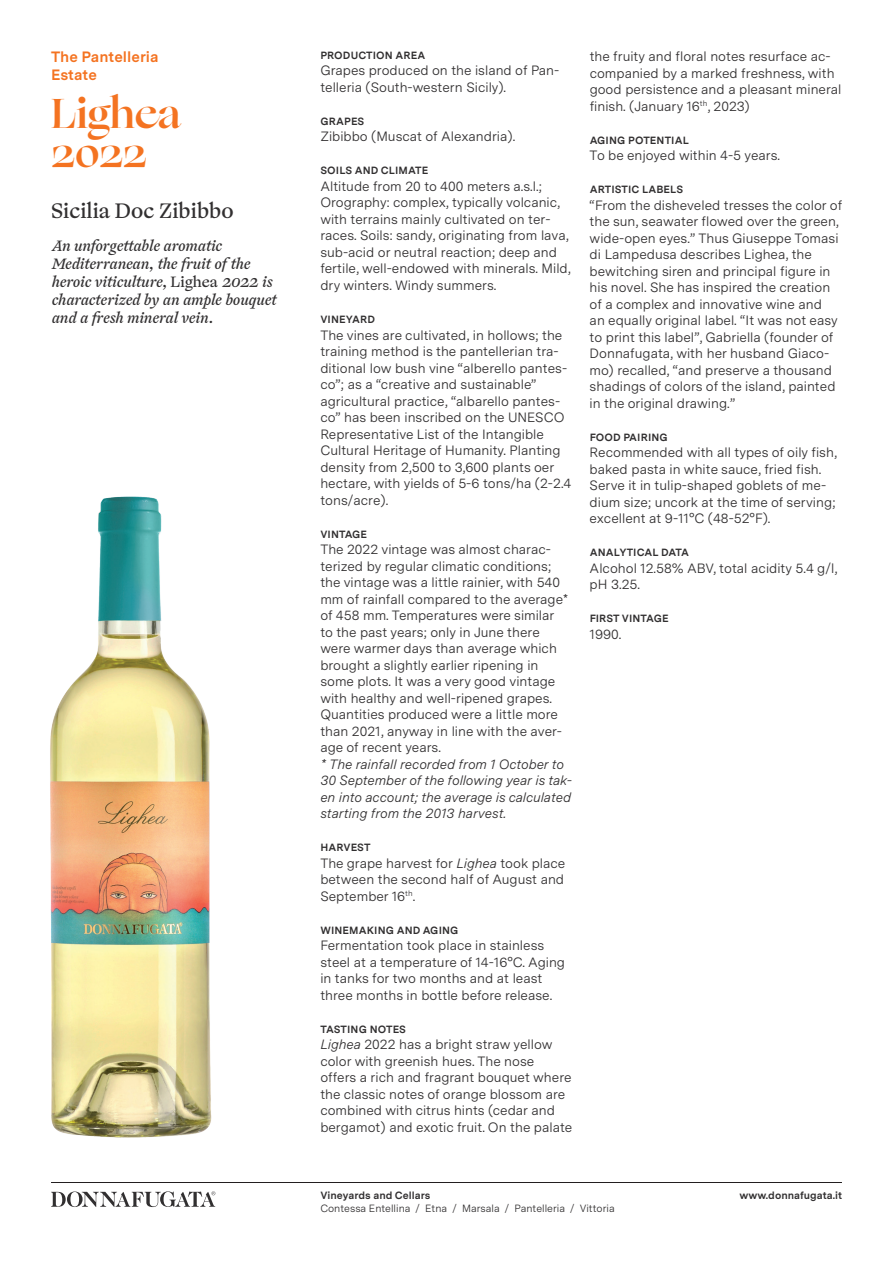
<style>
.page{position:relative;width:893px;height:1263px;background:#fff}
.page>*{position:absolute;margin:0;border:0;box-sizing:border-box;transform-origin:0 0}
.t1{font:700 42px/39px "Ogg";color:#f47321}
.t2{font:21px "Ogg Text";color:#312f30}
.t3{font:italic 15px/18px "Ogg Text";letter-spacing:-.005em;color:#312f30}
.t4{font:700 15px/18px "Messina Sans";color:#f47321}
.t5{font:13.5px/16.5px "Messina Sans";color:#312f30}
.t6{font:italic 13.5px/16.5px "Messina Sans";color:#312f30}
.t7{font:700 10.5px "Messina Sans";letter-spacing:.01em;color:#312f30}
.t8{font:10.5px "Messina Sans";color:#312f30}
.s1{font-style:normal}
.s2{font-style:italic}
</style>
<div class="page">
<hr style="left:51px;top:1182px;width:791px;height:1px;background:#231f20">
<svg style="left:51px;top:1191px;width:164px;height:16px"></svg>
<img style="left:50px;top:496px;width:162px;height:642px">
<p class="t4" style="left:51px;top:47px;width:109px">The Pantelleria<br>Estate</p>
<h1 class="t1" style="left:51px;top:94px;width:131px">Lighea<br>2022</h1>
<h2 class="t2" style="left:51px;top:197px;width:184px">Sicilia Doc Zibibbo</h2>
<p class="t3" style="left:51px;top:237px;width:227px">An unforgettable aromatic<br>Mediterranean, the fruit of the heroic viticulture, <span class="s1">Lighea</span> 2022 is characterized by an ample bouquet and a fresh mineral vein.</p>
<p class="t7" style="left:320px;top:47px;width:106px">PRODUCTION AREA</p>
<p class="t5" style="left:320px;top:62px;width:241px">Grapes produced on the island of Pan&shy;telleria (South-western Sicily).</p>
<p class="t7" style="left:320px;top:113px;width:45px">GRAPES</p>
<p class="t5" style="left:320px;top:128px;width:196px">Zibibbo (Muscat of Alexandria).</p>
<p class="t7" style="left:320px;top:163px;width:109px">SOILS AND CLIMATE</p>
<p class="t5" style="left:320px;top:178px;width:252px">Altitude from 20 to 400 meters a.s.l.; Orography: complex, typically volcanic, with terrains mainly cultivated on ter&shy;races. Soils: sandy, originating from lava, sub-acid or neutral reaction; deep and fertile, well-endowed with minerals. Mild, dry winters. Windy summers.</p>
<p class="t7" style="left:320px;top:311px;width:56px">VINEYARD</p>
<p class="t5" style="left:320px;top:326px;width:253px">The vines are cultivated, in hollows; the training method is the pantellerian tra&shy;ditional low bush vine “alberello pantes&shy;co”; as a “creative and sustainable” agricultural practice, “albarello pantes&shy;co” has been inscribed on the UNESCO Representative List of the Intangible Cultural Heritage of Humanity. Planting density from 2,500 to 3,600 plants oer hectare, with yields of 5-6 tons/ha (2-2.4 tons/acre).</p>
<p class="t7" style="left:320px;top:526px;width:48px">VINTAGE</p>
<p class="t5" style="left:320px;top:541px;width:249px">The 2022 vintage was almost charac&shy;terized by regular climatic conditions; the vintage was a little rainier, with 540 mm of rainfall compared to the average* of 458 mm. Temperatures were similar to the past years; only in June there were warmer days than average which brought a slightly earlier ripening in some plots. It was a very good vintage with healthy and well-ripened grapes.<br>Quantities produced were a little more than 2021, anyway in line with the aver&shy;age of recent years.</p>
<p class="t6" style="left:320px;top:755px;width:253px">* The rainfall recorded from 1 October to 30 September of the following year is tak&shy;en into account; the average is calculated starting from the 2013 harvest.</p>
<p class="t7" style="left:320px;top:839px;width:52px">HARVEST</p>
<p class="t5" style="left:320px;top:854px;width:247px;text-align:justify">The grape harvest for <span class="s2">Lighea</span> took place between the second half of August and September 16<sup>th</sup>.</p>
<p class="t7" style="left:320px;top:922px;width:140px">WINEMAKING AND AGING</p>
<p class="t5" style="left:320px;top:937px;width:246px">Fermentation took place in stainless steel at a temperature of 14-16°C. Aging in tanks for two months and at least three months in bottle before release.</p>
<p class="t7" style="left:320px;top:1021px;width:87px">TASTING NOTES</p>
<p class="t5" style="left:320px;top:1036px;width:254px"><span class="s2">Lighea</span> 2022 has a bright straw yellow color with greenish hues. The nose offers a rich and fragrant bouquet where the classic notes of orange blossom are combined with citrus hints (cedar and bergamot) and exotic fruit. On the palate</p>
<p class="t5" style="left:590px;top:48px;width:253px">the fruity and floral notes resurface ac&shy;companied by a marked freshness, with good persistence and a pleasant mineral finish. (January 16<sup>th</sup>, 2023)</p>
<p class="t7" style="left:590px;top:132px;width:101px">AGING POTENTIAL</p>
<p class="t5" style="left:590px;top:147px;width:192px">To be enjoyed within 4-5 years.</p>
<p class="t7" style="left:590px;top:182px;width:95px">ARTISTIC LABELS</p>
<p class="t5" style="left:590px;top:196px;width:254px">“From the disheveled tresses the color of the sun, seawater flowed over the green, wide-open eyes.” Thus Giuseppe Tomasi di Lampedusa describes Lighea, the bewitching siren and principal figure in his novel. She has inspired the creation of a complex and innovative wine and<br>an equally original label. “It was not easy to print this label”, Gabriella (founder of Donnafugata, with her husband Giaco&shy;mo) recalled, “and preserve a thousand shadings of colors of the island, painted in the original drawing.”</p>
<p class="t7" style="left:590px;top:429px;width:80px">FOOD PAIRING</p>
<p class="t5" style="left:590px;top:444px;width:249px">Recommended with all types of oily fish, baked pasta in white sauce, fried fish.<br>Serve it in tulip-shaped goblets of me&shy;dium size; uncork at the time of serving; excellent at 9-11°C (48-52°F).</p>
<p class="t7" style="left:590px;top:545px;width:101px">ANALYTICAL DATA</p>
<p class="t5" style="left:590px;top:559px;width:249px">Alcohol 12.58% ABV, total acidity 5.4 g/l, pH 3.25.</p>
<p class="t7" style="left:590px;top:611px;width:80px">FIRST VINTAGE</p>
<p class="t5" style="left:590px;top:625px;width:33px">1990.</p>
<p class="t7" style="left:320px;top:1188px;width:112px">Vineyards and Cellars</p>
<p class="t7" style="left:739px;top:1188px;width:104px">www.donnafugata.it</p>
<p class="t8" style="left:320px;top:1200px;width:296px">Contessa Entellina / Etna / Marsala / Pantelleria / Vittoria</p>
</div>
